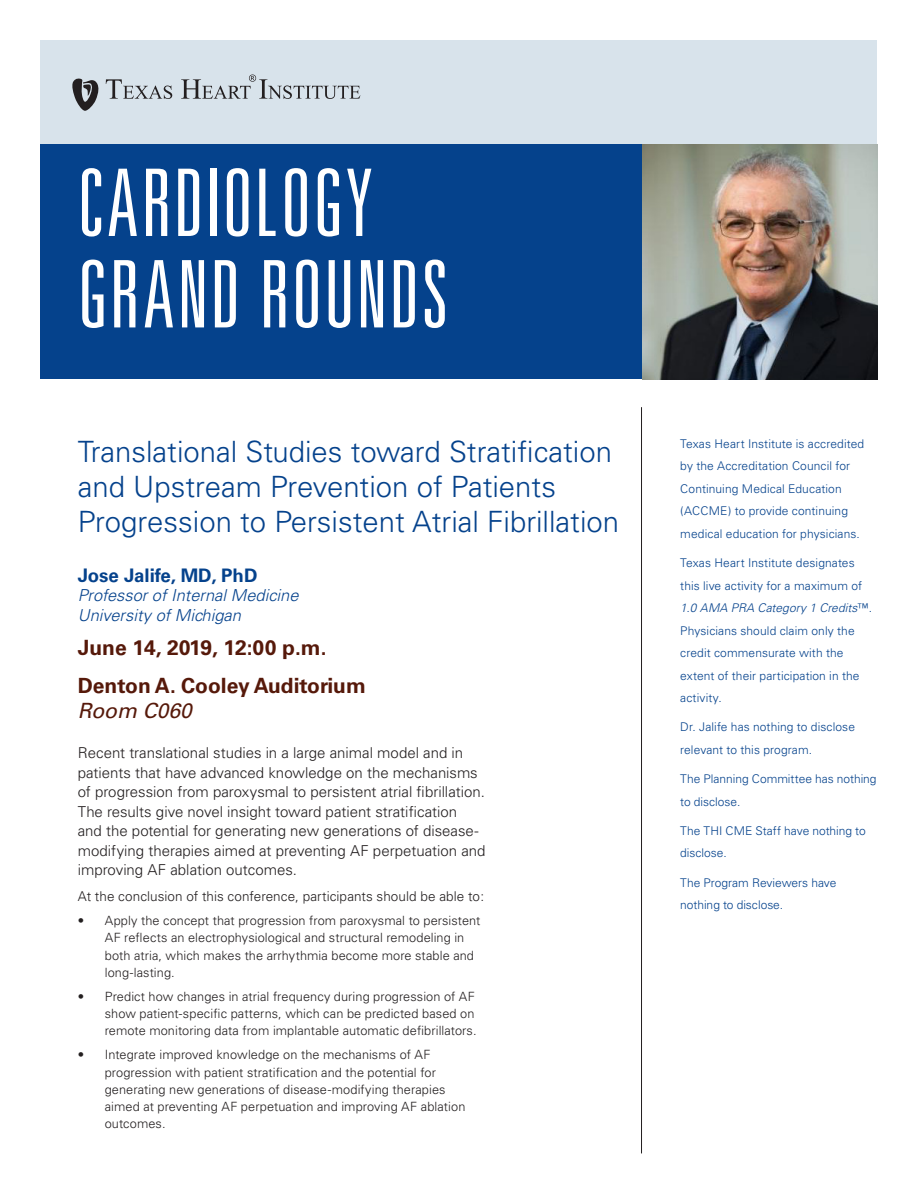
<style>
.page{position:relative;width:918px;height:1188px;background:#fff}
.page>*{position:absolute;margin:0;border:0;box-sizing:border-box;transform-origin:0 0}
.t1{font:300 ultra-condensed 93.3px/91.5px "Univers LT Std";letter-spacing:.015em;color:#fff}
.t2{font:300 29.4px/35.2px "Univers";color:#05428c}
.t3{font:700 21px "Univers";color:#56190a}
.t4{font:italic 21px "Univers";color:#56190a}
.Speaker{font:700 18.6px "Univers";color:#05428c}
.Speaker-2{font:italic 300 16.5px/19.8px "Univers";color:#05428c}
.t5{font:300 15px/19.5px "Univers";color:#231f20}
.t6{font:300 13.5px "Univers";letter-spacing:.005em;color:#231f20}
.t7{font:300 12.75px/17.2px "Univers";letter-spacing:.005em;color:#231f20}
.Sidebar{font:300 12px/22.5px "Univers";letter-spacing:.005em;color:#05428c}
.s1{font-style:italic}
</style>
<div class="page">
<div style="left:40px;top:40px;width:838px;height:106px;background:#d8e3eb"></div>
<div style="left:40px;top:145px;width:838px;height:234px;background:#05428c"></div>
<img style="left:643px;top:145px;width:235px;height:234px">
<svg style="left:106px;top:79px;width:66px;height:20px"></svg>
<svg style="left:181px;top:75px;width:179px;height:24px"></svg>
<svg style="left:72px;top:78px;width:27px;height:33px"></svg>
<hr style="left:641px;top:407px;width:1px;height:746px;background:#231f20">
<p class="t1" style="left:77px;top:157px;width:372px">CARDIOLOGY<br>GRAND ROUNDS</p>
<p class="t2" style="left:78px;top:434px;width:543px">Translational Studies toward Stratification and Upstream Prevention of Patients<br>Progression to Persistent Atrial Fibrillation</p>
<p class="Speaker" style="left:78px;top:564px;width:181px">Jose Jalife, MD, PhD</p>
<p class="Speaker-2" style="left:78px;top:586px;width:222px">Professor of Internal Medicine<br>University of Michigan</p>
<p class="t3" style="left:78px;top:635px;width:250px">June 14, 2019, 12:00 p.m.</p>
<p class="t3" style="left:78px;top:674px;width:290px">Denton A. Cooley Auditorium</p>
<p class="t4" style="left:78px;top:699px;width:115px">Room C060</p>
<p class="t5" style="left:78px;top:743px;width:409px">Recent translational studies in a large animal model and in patients that have advanced knowledge on the mechanisms of progression from paroxysmal to persistent atrial fibrillation.<br>The results give novel insight toward patient stratification<br>and the potential for generating new generations of disease&shy;modifying therapies aimed at preventing AF perpetuation and improving AF ablation outcomes.</p>
<p class="t7" style="left:105px;top:912px;width:377px;text-indent:-27px">• Apply the concept that progression from paroxysmal to persistent AF reflects an electrophysiological and structural remodeling in both atria, which makes the arrhythmia become more stable and long-lasting.</p>
<p class="t7" style="left:105px;top:988px;width:373px;text-indent:-27px">• Predict how changes in atrial frequency during progression of AF show patient-specific patterns, which can be predicted based on remote monitoring data from implantable automatic defibrillators.</p>
<p class="t7" style="left:105px;top:1046px;width:362px;text-indent:-27px">• Integrate improved knowledge on the mechanisms of AF progression with patient stratification and the potential for generating new generations of disease-modifying therapies aimed at preventing AF perpetuation and improving AF ablation outcomes.</p>
<p class="t6" style="left:78px;top:888px;width:408px">At the conclusion of this conference, participants should be able to:</p>
<p class="Sidebar" style="left:680px;top:433px;width:185px">Texas Heart Institute is accredited by the Accreditation Council for Continuing Medical Education (ACCME) to provide continuing medical education for physicians.</p>
<p class="Sidebar" style="left:680px;top:552px;width:193px">Texas Heart Institute designates this live activity for a maximum of<br><span class="s1">1.0 AMA PRA Category 1 Credits</span>™.<br>Physicians should claim only the credit commensurate with the extent of their participation in the activity.</p>
<p class="Sidebar" style="left:680px;top:716px;width:176px">Dr. Jalife has nothing to disclose relevant to this program.</p>
<p class="Sidebar" style="left:680px;top:768px;width:198px">The Planning Committee has nothing to disclose.</p>
<p class="Sidebar" style="left:680px;top:820px;width:187px">The THI CME Staff have nothing to disclose.</p>
<p class="Sidebar" style="left:680px;top:871px;width:158px">The Program Reviewers have nothing to disclose.</p>
</div>
